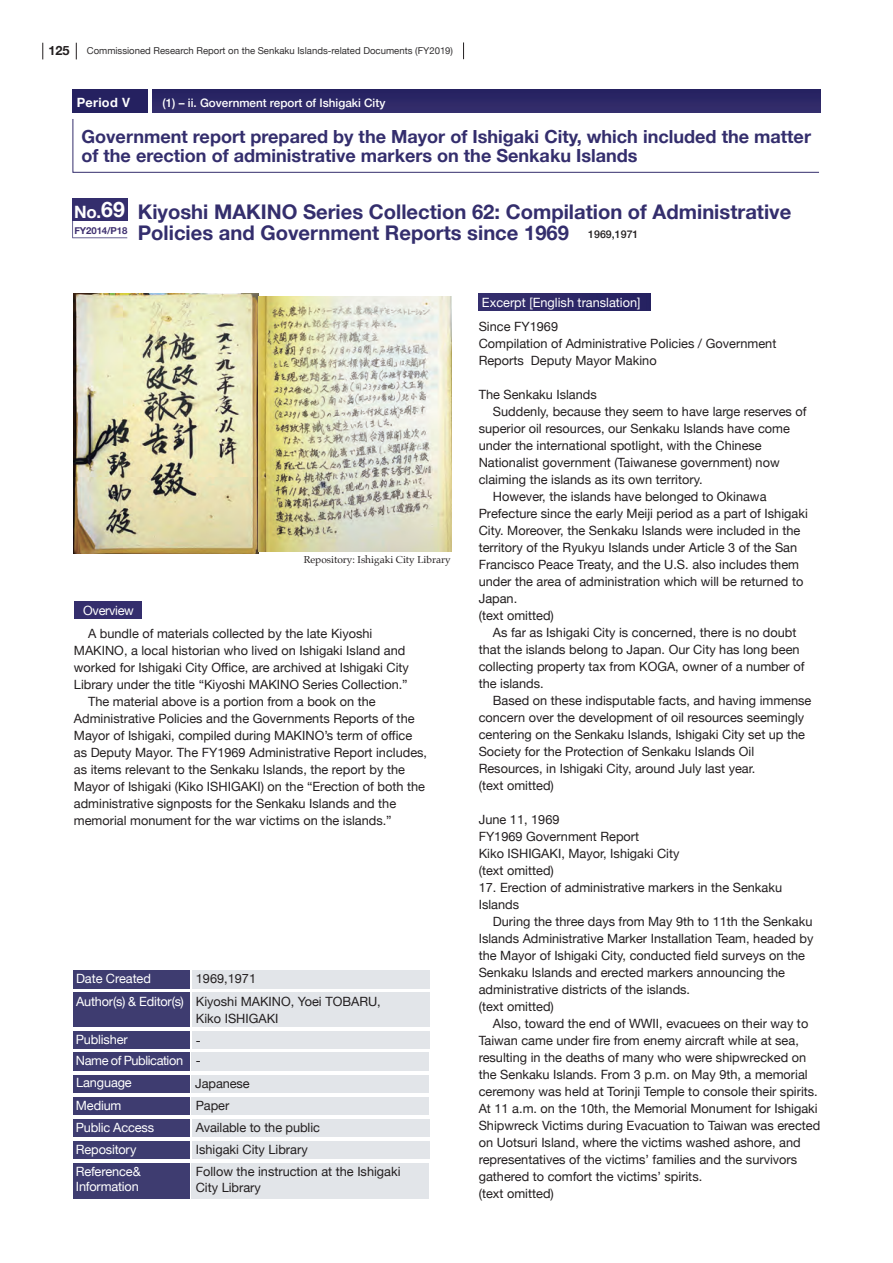
<style>
.page{position:relative;width:893px;height:1263px;background:#fff}
.page>*{position:absolute;margin:0;border:0;box-sizing:border-box;transform-origin:0 0}
.t1{font:700 20.25px/21.3px "Helvetica Neue";color:#342e6d}
.t2{font:700 18px/19.2px "Helvetica Neue";color:#342e6d}
.t3{font:700 16.95px "Helvetica Neue";color:#fff}
.t4{font:12.75px/17px "Helvetica Neue";color:#231f20}
.t5{font:12.75px/14.9px "Helvetica Neue";letter-spacing:-.01em;color:#fff}
.t6{font:12.75px/20.5px "Helvetica Neue";letter-spacing:-.03em;color:#fff;text-align:right}
.t7{font:700 12.75px "Helvetica Neue";letter-spacing:.02em;color:#fff}
.t8{font:700 12.75px "Helvetica Neue";color:#231f20}
.t9{font:500 11.7px "Helvetica Neue";color:#fff}
.t10{font:500 10.65px "Helvetica Neue";color:#231f20}
.t11{font:10.05px "Palatino";color:#231f20}
.t12{font:9.6px "Helvetica Neue";color:#312f30}
.t13{font:700 9.6px "Helvetica Neue";letter-spacing:-.01em;color:#403271}
.s1{font-size:21.3px}
.s2{color:#fff}
.s3{color:#231f20}
</style>
<div class="page">
<svg style="left:463px;top:42px;width:1px;height:17px"></svg>
<svg style="left:42px;top:43px;width:1px;height:16px"></svg>
<svg style="left:76px;top:43px;width:1px;height:16px"></svg>
<div style="left:479px;top:293px;width:171px;height:17px;background:#2e2867"></div>
<div style="left:152px;top:90px;width:669px;height:23px;background:#2d2867"></div>
<div style="left:72px;top:90px;width:75px;height:23px;background:#252160"></div>
<svg style="left:72px;top:119px;width:747px;height:54px"></svg>
<div style="left:72px;top:198px;width:55px;height:23px;background:#342e6d"></div>
<svg style="left:72px;top:221px;width:55px;height:17px"></svg>
<div style="left:74px;top:602px;width:68px;height:17px;background:#342e6d"></div>
<img style="left:73px;top:293px;width:186px;height:260px">
<img style="left:259px;top:297px;width:192px;height:254px">
<div style="left:73px;top:1163px;width:116px;height:35px;background:#3e3c70"></div>
<div style="left:192px;top:1163px;width:237px;height:35px;background:#e2e5e9"></div>
<div style="left:73px;top:1097px;width:116px;height:17px;background:#3e3c70"></div>
<div style="left:192px;top:1097px;width:237px;height:17px;background:#e2e5e9"></div>
<div style="left:73px;top:1119px;width:116px;height:17px;background:#3e3c70"></div>
<div style="left:192px;top:1119px;width:237px;height:17px;background:#e2e5e9"></div>
<div style="left:73px;top:1141px;width:116px;height:17px;background:#3e3c70"></div>
<div style="left:192px;top:1141px;width:237px;height:17px;background:#e2e5e9"></div>
<div style="left:73px;top:1031px;width:116px;height:17px;background:#3e3c70"></div>
<div style="left:192px;top:1031px;width:237px;height:17px;background:#e2e5e9"></div>
<div style="left:73px;top:1052px;width:116px;height:19px;background:#3e3c70"></div>
<div style="left:192px;top:1052px;width:237px;height:19px;background:#e2e5e9"></div>
<div style="left:73px;top:1075px;width:116px;height:17px;background:#3e3c70"></div>
<div style="left:191px;top:1075px;width:238px;height:17px;background:#e2e5e9"></div>
<div style="left:73px;top:993px;width:116px;height:34px;background:#3e3c70"></div>
<div style="left:192px;top:993px;width:237px;height:34px;background:#e2e5e9"></div>
<div style="left:73px;top:970px;width:116px;height:18px;background:#3e3c70"></div>
<div style="left:192px;top:970px;width:237px;height:18px;background:#e2e5e9"></div>
<p class="t8" style="left:48px;top:40px;width:23px">125</p>
<p class="t12" style="left:87px;top:43px;width:368px">Commissioned Research Report on the Senkaku Islands-related Documents (FY2019)</p>
<p class="t7" style="left:77px;top:92px;width:55px">Period Ⅴ</p>
<p class="t9" style="left:162px;top:93px;width:224px">(1) – ii. Government report of Ishigaki City</p>
<h2 class="t2" style="left:81px;top:127px;width:731px">Government report prepared by the Mayor of Ishigaki City, which included the matter of the erection of administrative markers on the Senkaku Islands</h2>
<h3 class="t3" style="left:74px;top:199px;width:52px">No.<span class="s1">69</span></h3>
<p class="t13" style="left:74px;top:223px;width:55px">FY2014/P18</p>
<h1 class="t1" style="left:138px;top:202px;width:655px">Kiyoshi MAKINO Series Collection 62: Compilation of Administrative<br>Policies and Government Reports since 1969</h1>
<p class="t10" style="left:588px;top:226px;width:52px">1969,1971</p>
<p class="t5" style="left:482px;top:295px;width:160px">Excerpt [English translation]</p>
<p class="t5" style="left:83px;top:604px;width:52px">Overview</p>
<p class="t11" style="left:304px;top:551px;width:148px">Repository: Ishigaki City Library</p>
<p class="t4" style="left:88px;top:626px;width:286px">A bundle of materials collected by the late Kiyoshi</p>
<p class="t4" style="left:74px;top:643px;width:333px">MAKINO, a local historian who lived on Ishigaki Island and</p>
<p class="t4" style="left:74px;top:660px;width:336px">worked for Ishigaki City Office, are archived at Ishigaki City</p>
<p class="t4" style="left:74px;top:677px;width:335px">Library under the title “Kiyoshi MAKINO Series Collection.”</p>
<p class="t4" style="left:88px;top:694px;width:289px">The material above is a portion from a book on the</p>
<p class="t4" style="left:74px;top:711px;width:342px">Administrative Policies and the Governments Reports of the</p>
<p class="t4" style="left:74px;top:728px;width:340px">Mayor of Ishigaki, compiled during MAKINO’s term of office</p>
<p class="t4" style="left:74px;top:745px;width:355px">as Deputy Mayor. The FY1969 Administrative Report includes,</p>
<p class="t4" style="left:74px;top:762px;width:333px">as items relevant to the Senkaku Islands, the report by the</p>
<p class="t4" style="left:74px;top:779px;width:353px">Mayor of Ishigaki (Kiko ISHIGAKI) on the “Erection of both the</p>
<p class="t4" style="left:74px;top:796px;width:324px">administrative signposts for the Senkaku Islands and the</p>
<p class="t4" style="left:74px;top:813px;width:319px">memorial monument for the war victims on the islands.”</p>
<p class="t5" style="left:76px;top:972px;width:76px">Date Created</p>
<p class="t4" style="left:196px;top:971px;width:62px">1969,1971</p>
<p class="t4" style="left:196px;top:994px;width:186px;text-indent:-120px"><span class="s2">Author(s) &amp; Editor(s)</span> Kiyoshi MAKINO, Yoei TOBARU,<br>Kiko ISHIGAKI</p>
<p class="t5" style="left:76px;top:1033px;width:53px">Publisher</p>
<p class="t6" style="left:76px;top:1031px;width:126px"><span class="s3">-<br></span>Name of Publication <span class="s3">-</span></p>
<p class="t5" style="left:76px;top:1076px;width:57px">Language</p>
<p class="t4" style="left:195px;top:1076px;width:56px">Japanese</p>
<p class="t5" style="left:76px;top:1099px;width:47px">Medium</p>
<p class="t4" style="left:196px;top:1098px;width:35px">Paper</p>
<p class="t5" style="left:76px;top:1121px;width:80px">Public Access</p>
<p class="t4" style="left:196px;top:1120px;width:126px">Available to the public</p>
<p class="t5" style="left:76px;top:1143px;width:62px">Repository</p>
<p class="t4" style="left:196px;top:1142px;width:113px">Ishigaki City Library</p>
<p class="t5" style="left:76px;top:1165px;width:66px">Reference&amp;<br>Information</p>
<p class="t4" style="left:196px;top:1165px;width:206px;line-height:15.3px">Follow the instruction at the Ishigaki<br>City Library</p>
<p class="t4" style="left:479px;top:319px;width:299px">Since FY1969<br>Compilation of Administrative Policies / Government<br>Reports Deputy Mayor Makino</p>
<p class="t4" style="left:479px;top:387px;width:120px">The Senkaku Islands</p>
<p class="t4" style="left:493px;top:404px;width:315px">Suddenly, because they seem to have large reserves of</p>
<p class="t4" style="left:479px;top:421px;width:313px">superior oil resources, our Senkaku Islands have come</p>
<p class="t4" style="left:479px;top:438px;width:285px">under the international spotlight, with the Chinese</p>
<p class="t4" style="left:479px;top:455px;width:302px">Nationalist government (Taiwanese government) now</p>
<p class="t4" style="left:479px;top:472px;width:225px">claiming the islands as its own territory.</p>
<p class="t4" style="left:493px;top:489px;width:275px">However, the islands have belonged to Okinawa</p>
<p class="t4" style="left:479px;top:506px;width:331px">Prefecture since the early Meiji period as a part of Ishigaki</p>
<p class="t4" style="left:479px;top:523px;width:323px">City. Moreover, the Senkaku Islands were included in the</p>
<p class="t4" style="left:479px;top:540px;width:320px">territory of the Ryukyu Islands under Article 3 of the San</p>
<p class="t4" style="left:479px;top:557px;width:322px">Francisco Peace Treaty, and the U.S. also includes them</p>
<p class="t4" style="left:479px;top:574px;width:326px">under the area of administration which will be returned to</p>
<p class="t4" style="left:479px;top:591px;width:40px">Japan.</p>
<p class="t4" style="left:479px;top:608px;width:77px">(text omitted)</p>
<p class="t4" style="left:493px;top:625px;width:305px">As far as Ishigaki City is concerned, there is no doubt</p>
<p class="t4" style="left:479px;top:642px;width:322px">that the islands belong to Japan. Our City has long been</p>
<p class="t4" style="left:479px;top:659px;width:327px">collecting property tax from KOGA, owner of a number of</p>
<p class="t4" style="left:479px;top:676px;width:66px">the islands.</p>
<p class="t4" style="left:493px;top:693px;width:320px">Based on these indisputable facts, and having immense</p>
<p class="t4" style="left:479px;top:710px;width:327px">concern over the development of oil resources seemingly</p>
<p class="t4" style="left:479px;top:727px;width:328px">centering on the Senkaku Islands, Ishigaki City set up the</p>
<p class="t4" style="left:479px;top:744px;width:277px">Society for the Protection of Senkaku Islands Oil</p>
<p class="t4" style="left:479px;top:761px;width:278px">Resources, in Ishigaki City, around July last year.</p>
<p class="t4" style="left:479px;top:778px;width:77px">(text omitted)</p>
<p class="t4" style="left:479px;top:812px;width:202px">June 11, 1969<br>FY1969 Government Report<br>Kiko ISHIGAKI, Mayor, Ishigaki City (text omitted)</p>
<p class="t4" style="left:479px;top:880px;width:305px">17. Erection of administrative markers in the Senkaku<br>Islands</p>
<p class="t4" style="left:479px;top:914px;width:336px;text-indent:14px">During the three days from May 9th to 11th the Senkaku Islands Administrative Marker Installation Team, headed by the Mayor of Ishigaki City, conducted field surveys on the Senkaku Islands and erected markers announcing the administrative districts of the islands.<br>(text omitted)</p>
<p class="t4" style="left:479px;top:1016px;width:343px;text-indent:14px">Also, toward the end of WWII, evacuees on their way to Taiwan came under fire from enemy aircraft while at sea, resulting in the deaths of many who were shipwrecked on the Senkaku Islands. From 3 p.m. on May 9th, a memorial ceremony was held at Torinji Temple to console their spirits.<br>At 11 a.m. on the 10th, the Memorial Monument for Ishigaki Shipwreck Victims during Evacuation to Taiwan was erected on Uotsuri Island, where the victims washed ashore, and representatives of the victims’ families and the survivors gathered to comfort the victims’ spirits.<br>(text omitted)</p>
</div>
